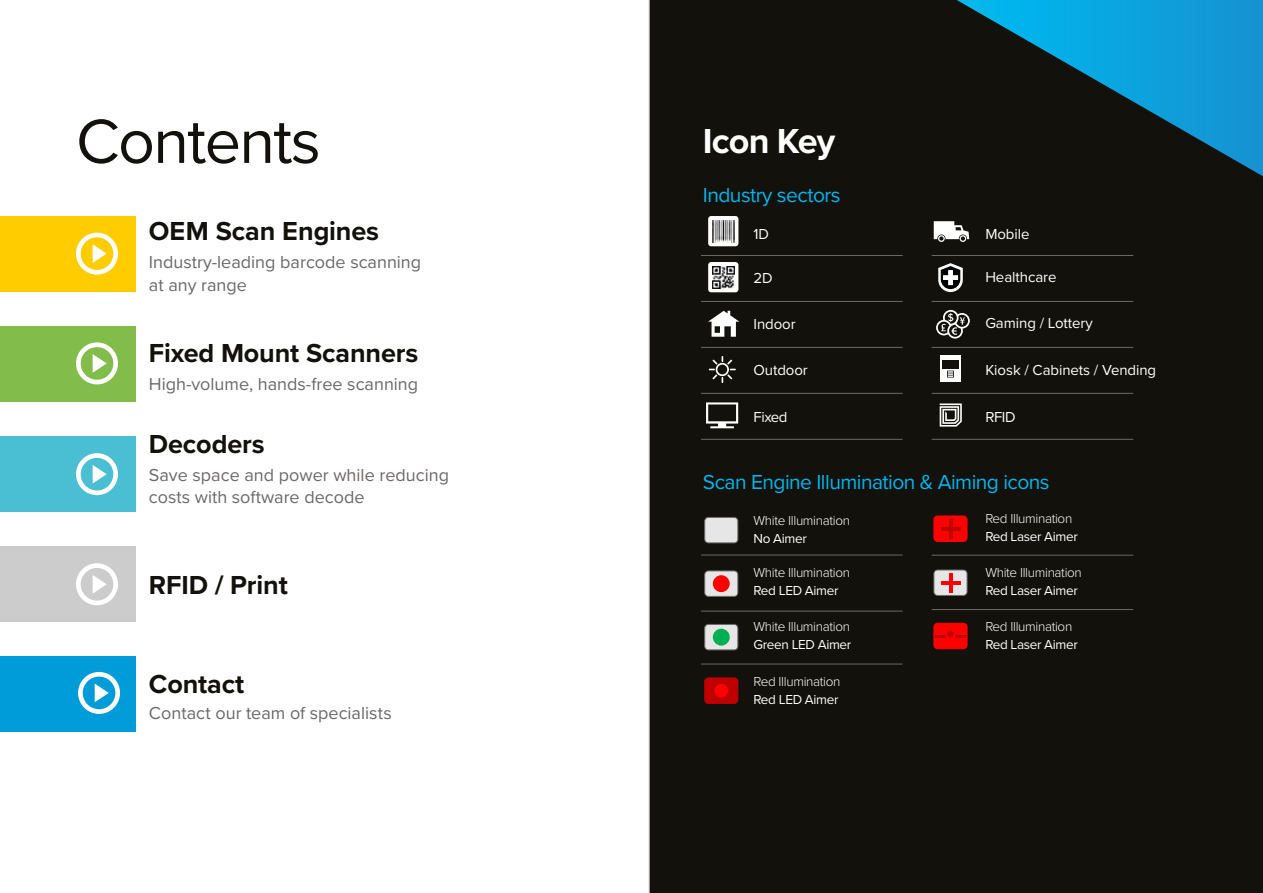
<style>
.page{position:relative;width:1263px;height:893px;background:#fff}
.page>*{position:absolute;margin:0;border:0;box-sizing:border-box;transform-origin:0 0}
.t1{font:64.5px "Proxima Nova";letter-spacing:-.025em;color:#12110c}
.t2{font:700 36px "Proxima Nova";letter-spacing:-.025em;color:#fff}
.t3{font:700 27px "Proxima Nova";letter-spacing:-.005em;color:#12110c}
.t4{font:21px "Proxima Nova";letter-spacing:-.025em;color:#00b6ed}
.t5{font:18px/22.6px "Proxima Nova";color:#6c6968}
.t6{font:15px "Proxima Nova";letter-spacing:-.005em;color:#fff}
.t7{font:300 13.5px "Proxima Nova";letter-spacing:-.025em;color:#fff}
.t8{font:13.5px "Proxima Nova";letter-spacing:-.025em;color:#fff}
</style>
<div class="page">
<div style="left:0;top:216px;width:136px;height:75px;background:#fc0"></div>
<svg style="left:76px;top:233px;width:42px;height:42px"></svg>
<div style="left:0;top:326px;width:136px;height:75px;background:#82bd4c"></div>
<svg style="left:76px;top:342px;width:42px;height:42px"></svg>
<div style="left:0;top:436px;width:136px;height:76px;background:#4abed3"></div>
<svg style="left:76px;top:453px;width:42px;height:42px"></svg>
<div style="left:0;top:546px;width:136px;height:76px;background:#ccc"></div>
<svg style="left:76px;top:563px;width:42px;height:42px"></svg>
<div style="left:0;top:656px;width:136px;height:76px;background:#009cda"></div>
<svg style="left:78px;top:672px;width:42px;height:42px"></svg>
<div style="left:648px;top:0;width:615px;height:893px;background:#12110c"></div>
<svg style="left:957px;top:0;width:306px;height:176px;background:#0f5874"></svg>
<hr style="left:701px;top:255px;width:202px;height:1px;background:#6c6968">
<hr style="left:701px;top:555px;width:202px;height:1px;background:#6c6968">
<hr style="left:932px;top:555px;width:201px;height:1px;background:#6c6968">
<hr style="left:932px;top:609px;width:201px;height:1px;background:#6c6968">
<hr style="left:701px;top:611px;width:202px;height:1px;background:#6c6968">
<hr style="left:701px;top:664px;width:202px;height:1px;background:#6c6968">
<hr style="left:932px;top:255px;width:201px;height:1px;background:#6c6968">
<hr style="left:701px;top:301px;width:202px;height:1px;background:#6c6968">
<hr style="left:932px;top:301px;width:201px;height:1px;background:#6c6968">
<hr style="left:701px;top:347px;width:202px;height:1px;background:#6c6968">
<hr style="left:932px;top:347px;width:201px;height:1px;background:#6c6968">
<hr style="left:701px;top:393px;width:202px;height:1px;background:#6c6968">
<hr style="left:932px;top:393px;width:201px;height:1px;background:#6c6968">
<hr style="left:701px;top:439px;width:202px;height:1px;background:#6c6968">
<hr style="left:932px;top:439px;width:201px;height:1px;background:#6c6968">
<svg style="left:708px;top:216px;width:30px;height:30px"></svg>
<div style="left:705px;top:571px;width:33px;height:25px;background:#e7e6e6;border-radius:4px"></div>
<div style="left:704px;top:570px;width:34px;height:27px;border:1px solid #6c6968;border-radius:4px"></div>
<div style="left:713px;top:575px;width:17px;height:17px;background:#f00;border-radius:50%"></div>
<div style="left:705px;top:624px;width:33px;height:26px;background:#e7e6e6;border-radius:4px"></div>
<div style="left:704px;top:624px;width:34px;height:26px;border:1px solid #6c6968;border-radius:4px"></div>
<div style="left:713px;top:629px;width:17px;height:17px;background:#00b050;border-radius:50%"></div>
<div style="left:705px;top:678px;width:33px;height:25px;background:#c00000;border-radius:4px"></div>
<div style="left:704px;top:677px;width:34px;height:27px;border:1px solid #c00000;border-radius:4px"></div>
<div style="left:714px;top:684px;width:14px;height:13px;background:#f00;border-radius:50%"></div>
<div style="left:934px;top:516px;width:33px;height:25px;background:#f00;border-radius:4px"></div>
<div style="left:933px;top:516px;width:34px;height:26px;border:1px solid #f00;border-radius:4px"></div>
<svg style="left:949px;top:519px;width:3px;height:20px"></svg>
<hr style="left:940px;top:527px;width:20px;height:4px;background:#c00000">
<div style="left:934px;top:570px;width:33px;height:25px;background:#e7e6e6;border-radius:4px"></div>
<div style="left:933px;top:570px;width:34px;height:26px;border:1px solid #6c6968;border-radius:4px"></div>
<svg style="left:949px;top:573px;width:3px;height:20px"></svg>
<hr style="left:940px;top:581px;width:20px;height:4px;background:#f00">
<div style="left:934px;top:623px;width:33px;height:26px;background:#f00;border-radius:4px"></div>
<div style="left:933px;top:623px;width:34px;height:26px;border:1px solid #f00;border-radius:4px"></div>
<div style="left:947px;top:631px;width:7px;height:6px;background:#c00000;border-radius:50%"></div>
<svg style="left:956px;top:635px;width:10px;height:3px"></svg>
<svg style="left:935px;top:635px;width:10px;height:3px"></svg>
<div style="left:705px;top:517px;width:33px;height:26px;background:#e7e6e6;border-radius:4px"></div>
<div style="left:704px;top:517px;width:34px;height:26px;border:1px solid #6c6968;border-radius:4px"></div>
<svg style="left:938px;top:263px;width:25px;height:29px"></svg>
<svg style="left:934px;top:221px;width:35px;height:21px"></svg>
<div style="left:940px;top:355px;width:21px;height:27px;background:#fff"></div>
<div style="left:942px;top:360px;width:17px;height:9px;background:#12110c"></div>
<svg style="left:947px;top:371px;width:7px;height:7px"></svg>
<svg style="left:936px;top:310px;width:34px;height:29px"></svg>
<svg style="left:706px;top:402px;width:32px;height:26px"></svg>
<svg style="left:708px;top:311px;width:31px;height:26px"></svg>
<svg style="left:709px;top:356px;width:27px;height:27px"></svg>
<svg style="left:940px;top:403px;width:22px;height:24px"></svg>
<svg style="left:708px;top:262px;width:30px;height:30px"></svg>
<img style="left:713px;top:267px;width:21px;height:21px">
<img style="left:712px;top:221px;width:22px;height:22px">
<h1 class="t1" style="left:76px;top:93px;width:246px">Contents</h1>
<h2 class="t2" style="left:703px;top:114px;width:134px">Icon Key</h2>
<h3 class="t3" style="left:149px;top:211px;width:232px">OEM Scan Engines</h3>
<p class="t5" style="left:149px;top:250px;width:274px">Industry-leading barcode scanning at any range</p>
<h3 class="t3" style="left:149px;top:333px;width:271px">Fixed Mount Scanners</h3>
<p class="t5" style="left:149px;top:372px;width:271px">High-volume, hands-free scanning</p>
<h3 class="t3" style="left:149px;top:423px;width:117px">Decoders</h3>
<p class="t5" style="left:149px;top:462px;width:302px">Save space and power while reducing costs with software decode</p>
<h3 class="t3" style="left:149px;top:565px;width:140px">RFID / Print</h3>
<h3 class="t3" style="left:149px;top:664px;width:97px">Contact</h3>
<p class="t5" style="left:149px;top:701px;width:244px">Contact our team of specialists</p>
<p class="t4" style="left:703px;top:179px;width:139px">Industry sectors</p>
<p class="t6" style="left:753px;top:223px;width:17px">1D</p>
<p class="t6" style="left:985px;top:223px;width:46px">Mobile</p>
<p class="t6" style="left:753px;top:267px;width:21px">2D</p>
<p class="t6" style="left:985px;top:266px;width:73px">Healthcare</p>
<p class="t6" style="left:753px;top:312px;width:44px">Indoor</p>
<p class="t6" style="left:985px;top:312px;width:109px">Gaming / Lottery</p>
<p class="t6" style="left:753px;top:359px;width:56px">Outdoor</p>
<p class="t6" style="left:985px;top:359px;width:172px">Kiosk / Cabinets / Vending</p>
<p class="t6" style="left:753px;top:406px;width:36px">Fixed</p>
<p class="t6" style="left:985px;top:405px;width:32px">RFID</p>
<p class="t4" style="left:703px;top:466px;width:348px">Scan Engine Illumination &amp; Aiming icons</p>
<p class="t7" style="left:753px;top:511px;width:98px">White Illumination</p>
<p class="t8" style="left:753px;top:529px;width:55px">No Aimer</p>
<p class="t7" style="left:753px;top:562px;width:98px">White Illumination</p>
<p class="t8" style="left:753px;top:580px;width:86px">Red LED Aimer</p>
<p class="t7" style="left:753px;top:617px;width:98px">White Illumination</p>
<p class="t8" style="left:753px;top:635px;width:99px">Green LED Aimer</p>
<p class="t7" style="left:753px;top:671px;width:88px">Red Illumination</p>
<p class="t8" style="left:753px;top:689px;width:86px">Red LED Aimer</p>
<p class="t7" style="left:985px;top:508px;width:88px">Red Illumination</p>
<p class="t8" style="left:985px;top:526px;width:94px">Red Laser Aimer</p>
<p class="t7" style="left:985px;top:562px;width:98px">White Illumination</p>
<p class="t8" style="left:985px;top:580px;width:94px">Red Laser Aimer</p>
<p class="t7" style="left:985px;top:616px;width:88px">Red Illumination</p>
<p class="t8" style="left:985px;top:634px;width:94px">Red Laser Aimer</p>
</div>
